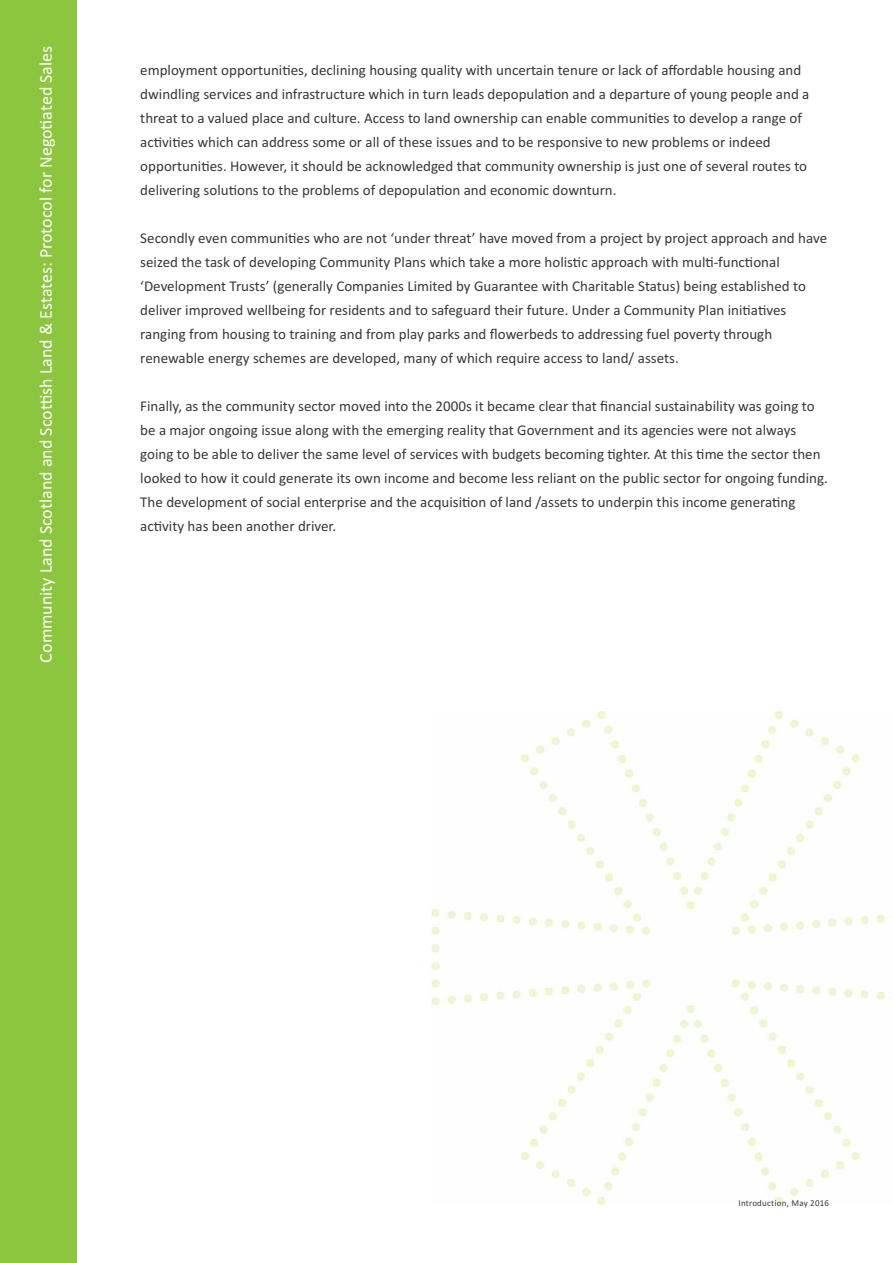
<style>
.page{position:relative;width:893px;height:1263px;background:#fff}
.page>*{position:absolute;margin:0;border:0;box-sizing:border-box;transform-origin:0 0}
.t1{font:18px "Calibri";color:#fff}
.t2{font:15px/24px "Calibri";color:#39383a}
.t3{font:9px "Calibri";letter-spacing:.025em;color:#39383a}
</style>
<div class="page">
<div style="left:0;top:0;width:77px;height:1263px;background:#8cc63e"></div>
<img style="left:432px;top:711px;width:461px;height:493px">
<p class="t1" style="left:35px;top:662px;width:618px;rotate:-90deg">Community Land Scotland and Scottish Land &amp; Estates: Protocol for Negotiated Sales</p>
<p class="t2" style="left:140px;top:58px;width:671px">employment opportunities, declining housing quality with uncertain tenure or lack of affordable housing and dwindling services and infrastructure which in turn leads depopulation and a departure of young people and a threat to a valued place and culture. Access to land ownership can enable communities to develop a range of activities which can address some or all of these issues and to be responsive to new problems or indeed opportunities. However, it should be acknowledged that community ownership is just one of several routes to delivering solutions to the problems of depopulation and economic downturn.</p>
<p class="t2" style="left:140px;top:226px;width:688px">Secondly even communities who are not ‘under threat’ have moved from a project by project approach and have seized the task of developing Community Plans which take a more holistic approach with multi-functional ‘Development Trusts’ (generally Companies Limited by Guarantee with Charitable Status) being established to deliver improved wellbeing for residents and to safeguard their future. Under a Community Plan initiatives ranging from housing to training and from play parks and flowerbeds to addressing fuel poverty through renewable energy schemes are developed, many of which require access to land/ assets.</p>
<p class="t2" style="left:140px;top:394px;width:689px">Finally, as the community sector moved into the 2000s it became clear that financial sustainability was going to be a major ongoing issue along with the emerging reality that Government and its agencies were not always going to be able to deliver the same level of services with budgets becoming tighter. At this time the sector then looked to how it could generate its own income and become less reliant on the public sector for ongoing funding.<br>The development of social enterprise and the acquisition of land /assets to underpin this income generating activity has been another driver.</p>
<p class="t3" style="left:738px;top:1197px;width:92px">Introduction, May 2016</p>
</div>
